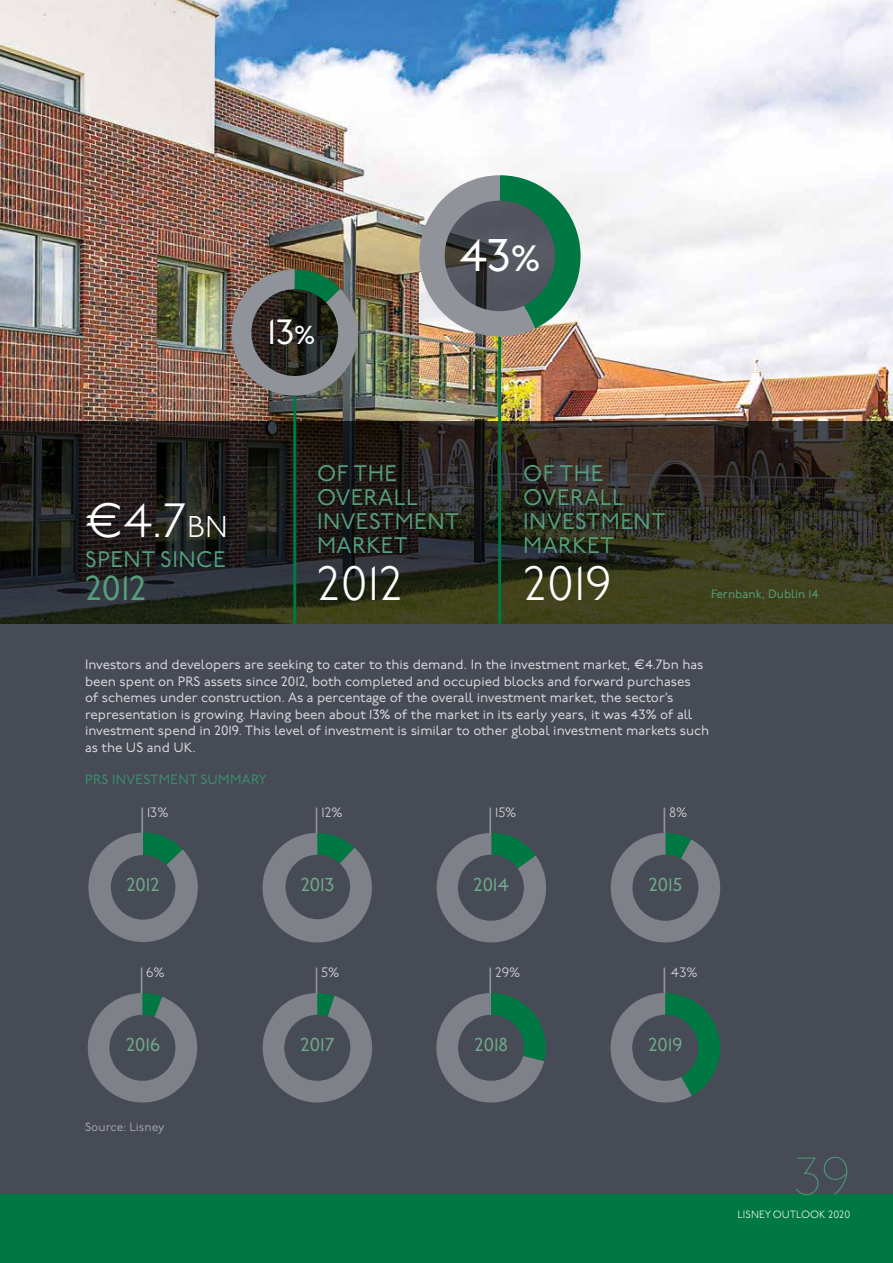
<style>
.page{position:relative;width:893px;height:1263px;background:#fff}
.page>*{position:absolute;margin:0;border:0;box-sizing:border-box;transform-origin:0 0}
.t1{font:100 52.5px "P22 Underground";color:#489974}
.t2{font:300 48px "P22 Underground";color:#fff}
.t3{font:45.6px "P22 Underground";color:#fff}
.t4{font:35.1px "P22 Underground";color:#fff}
.t5{font:34.5px "P22 Underground";color:#569f7c}
.t6{font:22.5px/24px "P22 Underground";letter-spacing:.02em;color:#569f7c}
.t7{font:18.75px "P22 Underground";color:#71ab8d}
.t8{font:300 13.65px "P22 Underground";color:#dadbdd}
.t9{font:13.5px/16.5px "P22 Underground";color:#dadbdd}
.t10{font:13.5px "P22 Underground";letter-spacing:.02em;color:#38936c}
.t11{font:12px "P22 Underground";color:#569f7c}
.t12{font:12px "P22 Underground";color:#a3a5aa}
.t13{font:300 10.5px "P22 Underground";color:#fff}
.s1{font-size:26.1px}
.s2{font-size:36.6px}
.s3{font-size:30px}
</style>
<div class="page">
<img style="left:0;top:0;width:893px;height:421px">
<svg style="left:0;top:421px;width:893px;height:203px;background:#2a281f"></svg>
<div style="left:0;top:624px;width:893px;height:594px;background:#474b55"></div>
<img style="left:225px;top:269px;width:139px;height:133px">
<hr style="left:141px;top:807px;width:2px;height:48px;background:#909399">
<hr style="left:316px;top:807px;width:1px;height:46px;background:#909399">
<hr style="left:489px;top:807px;width:2px;height:46px;background:#909399">
<hr style="left:663px;top:807px;width:2px;height:46px;background:#909399">
<hr style="left:141px;top:967px;width:1px;height:47px;background:#909399">
<hr style="left:316px;top:967px;width:1px;height:46px;background:#909399">
<hr style="left:489px;top:967px;width:2px;height:46px;background:#909399">
<hr style="left:663px;top:967px;width:2px;height:46px;background:#909399">
<svg style="left:88px;top:832px;width:110px;height:110px"></svg>
<svg style="left:262px;top:833px;width:110px;height:110px"></svg>
<svg style="left:436px;top:833px;width:110px;height:110px"></svg>
<svg style="left:610px;top:833px;width:111px;height:110px"></svg>
<svg style="left:610px;top:993px;width:110px;height:110px"></svg>
<svg style="left:87px;top:993px;width:111px;height:110px"></svg>
<svg style="left:262px;top:993px;width:110px;height:110px"></svg>
<svg style="left:436px;top:993px;width:110px;height:110px"></svg>
<div style="left:0;top:1194px;width:893px;height:69px;background:#007843"></div>
<hr style="left:498px;top:337px;width:3px;height:287px;background:#007843">
<hr style="left:293px;top:396px;width:3px;height:228px;background:#007843">
<img style="left:408px;top:175px;width:173px;height:173px">
<h3 class="t4" style="left:268px;top:313px;width:49px">13<span class="s1">%</span></h3>
<h3 class="t3" style="left:459px;top:230px;width:83px">43<span class="s2">%</span></h3>
<h2 class="t2" style="left:85px;top:494px;width:144px">€4.7<span class="s3">BN</span></h2>
<h3 class="t6" style="left:85px;top:548px;width:142px">SPENT SINCE</h3>
<h3 class="t5" style="left:85px;top:569px;width:63px">2012</h3>
<h3 class="t6" style="left:317px;top:462px;width:144px">OF THE<br>OVERALL<br>INVESTMENT<br>MARKET</h3>
<h2 class="t2" style="left:317px;top:556px;width:88px">2012</h2>
<h3 class="t6" style="left:523px;top:462px;width:144px">OF THE<br>OVERALL<br>INVESTMENT<br>MARKET</h3>
<h2 class="t2" style="left:523px;top:556px;width:90px">2019</h2>
<p class="t11" style="left:711px;top:587px;width:109px">Fernbank, Dublin 14</p>
<p class="t9" style="left:85px;top:657px;width:626px">Investors and developers are seeking to cater to this demand. In the investment market, €4.7bn has been spent on PRS assets since 2012, both completed and occupied blocks and forward purchases<br>of schemes under construction. As a percentage of the overall investment market, the sector’s representation is growing. Having been about 13% of the market in its early years, it was 43% of all investment spend in 2019. This level of investment is similar to other global investment markets such as the US and UK.</p>
<p class="t10" style="left:85px;top:772px;width:183px">PRS INVESTMENT SUMMARY</p>
<p class="t8" style="left:147px;top:805px;width:23px">13%</p>
<p class="t8" style="left:321px;top:805px;width:23px">12%</p>
<p class="t8" style="left:495px;top:805px;width:23px">15%</p>
<p class="t8" style="left:669px;top:805px;width:20px">8%</p>
<h3 class="t7" style="left:126px;top:874px;width:35px">2012</h3>
<h3 class="t7" style="left:301px;top:874px;width:35px">2013</h3>
<h3 class="t7" style="left:473px;top:874px;width:37px">2014</h3>
<h3 class="t7" style="left:649px;top:874px;width:35px">2015</h3>
<p class="t8" style="left:146px;top:965px;width:20px">6%</p>
<p class="t8" style="left:321px;top:965px;width:20px">5%</p>
<p class="t8" style="left:495px;top:965px;width:27px">29%</p>
<p class="t8" style="left:671px;top:965px;width:28px">43%</p>
<h3 class="t7" style="left:126px;top:1034px;width:36px">2016</h3>
<h3 class="t7" style="left:301px;top:1034px;width:36px">2017</h3>
<h3 class="t7" style="left:474px;top:1034px;width:35px">2018</h3>
<h3 class="t7" style="left:648px;top:1034px;width:36px">2019</h3>
<p class="t12" style="left:85px;top:1120px;width:81px">Source: Lisney</p>
<h1 class="t1" style="left:794px;top:1147px;width:58px">39</h1>
<p class="t13" style="left:737px;top:1209px;width:114px">LISNEY OUTLOOK 2020</p>
</div>
